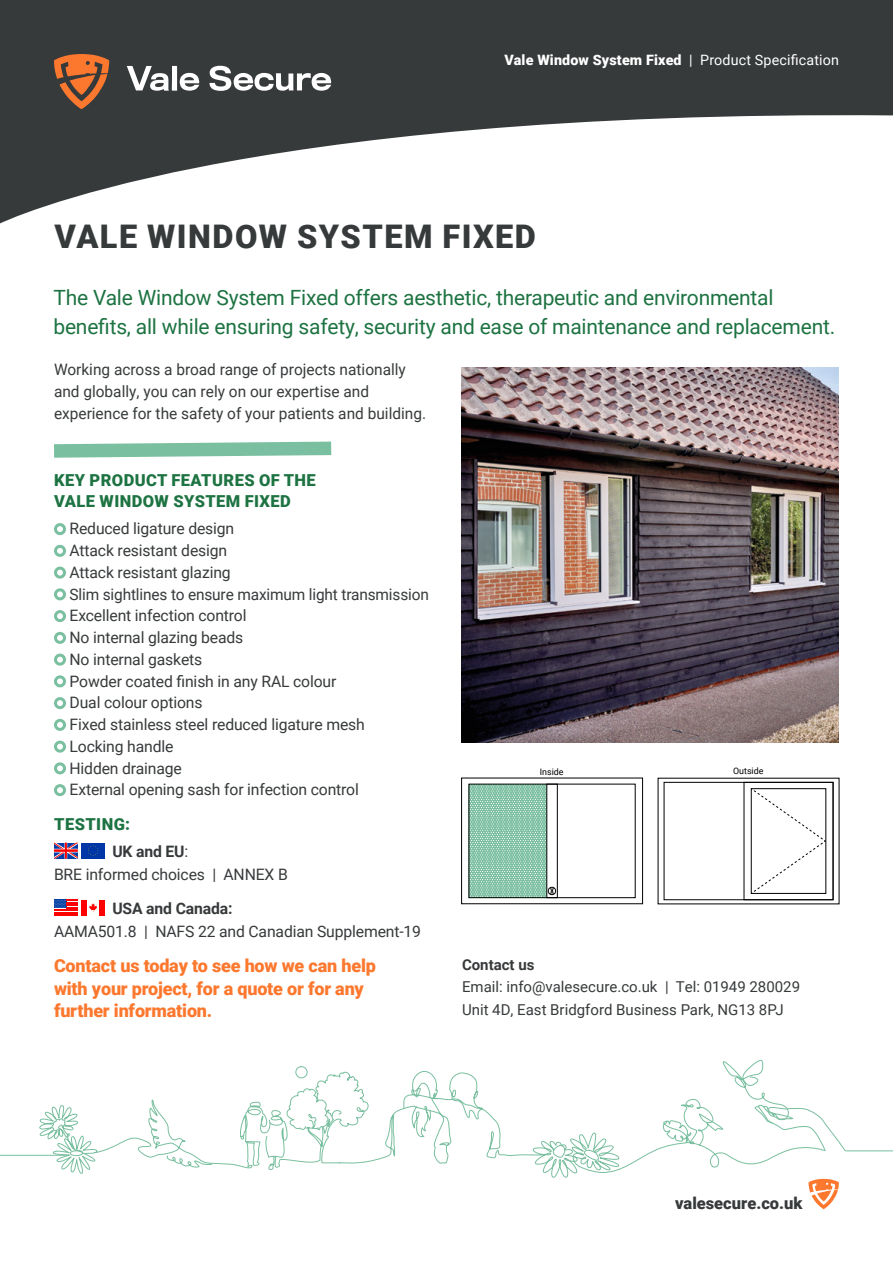
<style>
.page{position:relative;width:893px;height:1263px;background:#fff}
.page>*{position:absolute;margin:0;border:0;box-sizing:border-box;transform-origin:0 0}
.t1{font:900 32.55px "Roboto";letter-spacing:.045em;color:#373a3b}
.t2{font:21px/28.5px "Roboto";letter-spacing:-.01em;color:#1d7342}
.t3{font:900 18px/22.5px "Roboto";letter-spacing:-.01em;color:#fc782e}
.t4{font:900 16.5px/21.6px "Roboto";letter-spacing:.025em;color:#1d7342}
.t5{font:900 16.5px "Roboto";color:#373a3b}
.t6{font:15.75px/21.8px "Roboto";letter-spacing:-.01em;color:#373a3b}
.t7{font:700 15.75px "Roboto";letter-spacing:-.01em;color:#373a3b}
.t8{font:15px/22.5px "Roboto";color:#373a3b}
.t9{font:700 15px "Roboto";color:#373a3b}
.t10{font:900 14.25px "Roboto";letter-spacing:.01em;color:#fff}
.t11{font:8.85px "Roboto";color:#000}
.s1{font-weight:400}
.s2{font-weight:700}
</style>
<div class="page">
<svg style="left:0;top:0;width:893px;height:223px;fill:#373a3b"></svg>
<svg style="left:127px;top:66px;width:72px;height:25px"></svg>
<svg style="left:209px;top:66px;width:122px;height:25px"></svg>
<svg style="left:54px;top:54px;width:55px;height:55px;background:#9e5a34"></svg>
<div style="left:461px;top:778px;width:182px;height:126px;border:1px solid #000"></div>
<div style="left:547px;top:784px;width:11px;height:114px;border:1px solid #000"></div>
<div style="left:548px;top:887px;width:8px;height:8px;border:1px solid #000;border-radius:50%"></div>
<svg style="left:469px;top:784px;width:85px;height:114px;background:#93c6af"></svg>
<img style="left:461px;top:368px;width:378px;height:375px">
<div style="left:54px;top:523px;width:12px;height:12px;border:3px solid #7abf9f;border-radius:50%"></div>
<div style="left:54px;top:545px;width:12px;height:12px;border:3px solid #7abf9f;border-radius:50%"></div>
<div style="left:54px;top:567px;width:12px;height:12px;border:3px solid #7abf9f;border-radius:50%"></div>
<div style="left:54px;top:588px;width:12px;height:12px;border:3px solid #7abf9f;border-radius:50%"></div>
<div style="left:54px;top:610px;width:12px;height:12px;border:3px solid #7abf9f;border-radius:50%"></div>
<div style="left:54px;top:632px;width:12px;height:12px;border:3px solid #7abf9f;border-radius:50%"></div>
<div style="left:54px;top:654px;width:12px;height:12px;border:3px solid #7abf9f;border-radius:50%"></div>
<div style="left:54px;top:675px;width:12px;height:12px;border:3px solid #7abf9f;border-radius:50%"></div>
<div style="left:54px;top:697px;width:12px;height:12px;border:3px solid #7abf9f;border-radius:50%"></div>
<div style="left:54px;top:719px;width:12px;height:12px;border:3px solid #7abf9f;border-radius:50%"></div>
<div style="left:54px;top:741px;width:12px;height:12px;border:3px solid #7abf9f;border-radius:50%"></div>
<div style="left:54px;top:762px;width:12px;height:12px;border:3px solid #7abf9f;border-radius:50%"></div>
<div style="left:54px;top:784px;width:12px;height:12px;border:3px solid #7abf9f;border-radius:50%"></div>
<svg style="left:54px;top:441px;width:278px;height:17px"></svg>
<div style="left:81px;top:843px;width:24px;height:15px;background:#0036a6"></div>
<svg style="left:88px;top:845px;width:11px;height:11px"></svg>
<svg style="left:54px;top:843px;width:24px;height:15px"></svg>
<svg style="left:54px;top:900px;width:24px;height:15px"></svg>
<div style="left:81px;top:900px;width:6px;height:15px;background:#f00"></div>
<div style="left:100px;top:900px;width:5px;height:15px;background:#f00"></div>
<svg style="left:89px;top:903px;width:8px;height:9px"></svg>
<svg style="left:808px;top:1179px;width:31px;height:30px"></svg>
<svg style="left:56px;top:1060px;width:724px;height:118px"></svg>
<svg style="left:240px;top:1060px;width:165px;height:118px"></svg>
<svg style="left:0;top:1104px;width:893px;height:52px"></svg>
<div style="left:744px;top:782px;width:89px;height:118px;border:1px solid #000"></div>
<svg style="left:750px;top:788px;width:76px;height:106px"></svg>
<p class="t10" style="left:505px;top:50px;width:336px">Vale Window System Fixed <span class="s1">| Product Specification</span></p>
<h1 class="t1" style="left:55px;top:213px;width:483px">VALE WINDOW SYSTEM FIXED</h1>
<h2 class="t2" style="left:53px;top:283px;width:783px">The Vale Window System Fixed offers aesthetic, therapeutic and environmental benefits, all while ensuring safety, security and ease of maintenance and replacement.</h2>
<p class="t6" style="left:54px;top:358px;width:374px">Working across a broad range of projects nationally and globally, you can rely on our expertise and experience for the safety of your patients and building.</p>
<p class="t4" style="left:54px;top:468px;width:263px">KEY PRODUCT FEATURES OF THE<br>VALE WINDOW SYSTEM FIXED</p>
<p class="t6" style="left:70px;top:517px;width:361px">Reduced ligature design<br>Attack resistant design<br>Attack resistant glazing<br>Slim sightlines to ensure maximum light transmission<br>Excellent infection control<br>No internal glazing beads<br>No internal gaskets<br>Powder coated finish in any RAL colour<br>Dual colour options<br>Fixed stainless steel reduced ligature mesh<br>Locking handle<br>Hidden drainage<br>External opening sash for infection control</p>
<p class="t4" style="left:54px;top:813px;width:77px">TESTING:</p>
<p class="t6" style="left:54px;top:840px;width:235px;line-height:22.5px;text-indent:58px"><span class="s2">UK and EU</span>:<br>BRE informed choices | ANNEX B</p>
<p class="t7" style="left:112px;top:897px;width:122px">USA and Canada:</p>
<p class="t6" style="left:54px;top:919px;width:369px">AAMA501.8 | NAFS 22 and Canadian Supplement-19</p>
<p class="t3" style="left:54px;top:954px;width:323px">Contact us today to see how we can help with your project, for a quote or for any further information.</p>
<p class="t11" style="left:540px;top:765px;width:25px">Inside</p>
<p class="t11" style="left:733px;top:765px;width:32px">Outside</p>
<p class="t9" style="left:462px;top:954px;width:74px">Contact us</p>
<p class="t8" style="left:462px;top:975px;width:340px">Email: info@valesecure.co.uk | Tel: 01949 280029<br>Unit 4D, East Bridgford Business Park, NG13 8PJ</p>
<p class="t5" style="left:675px;top:1192px;width:129px">valesecure.co.uk</p>
</div>
